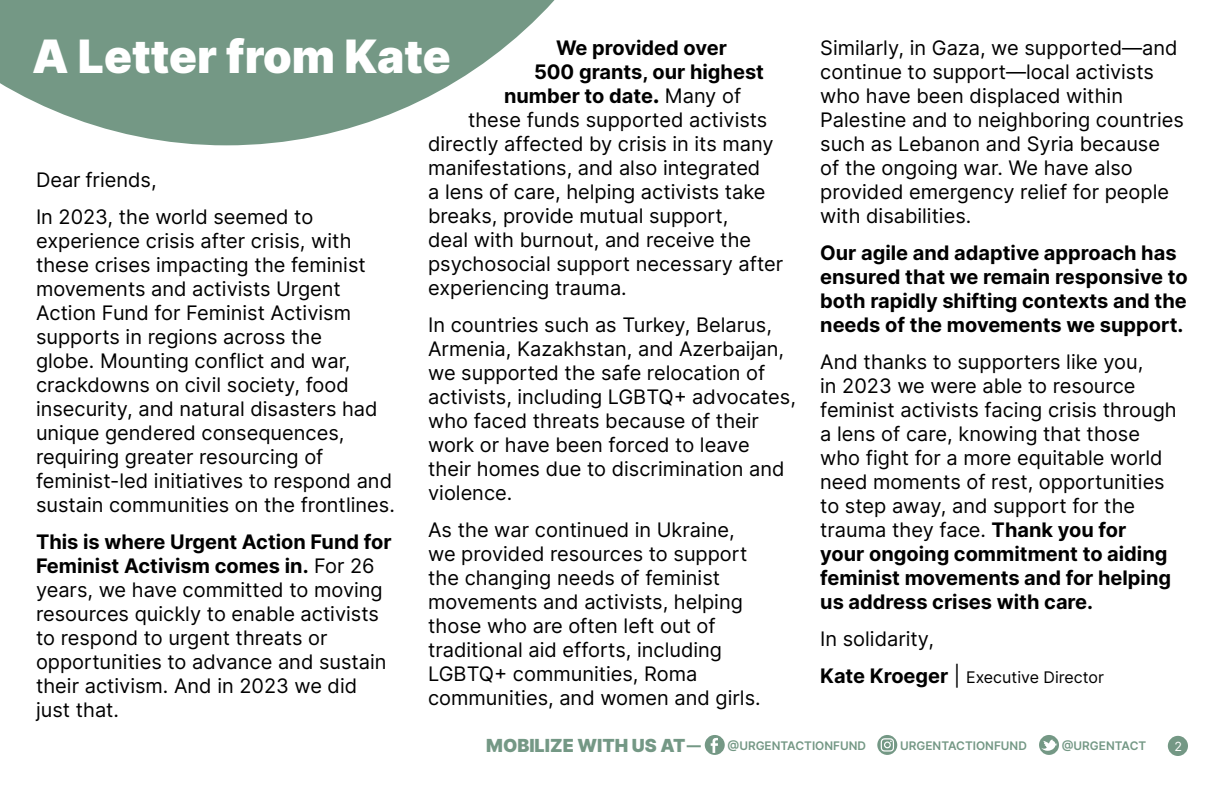
<style>
.page{position:relative;width:1224px;height:792px;background:#fff}
.page>*{position:absolute;margin:0;border:0;box-sizing:border-box;transform-origin:0 0}
.t1{font:900 46px "Inter";color:#fff}
.t2{font:20px/24px "Inter";color:#000}
.t3{font:700 20px/24px "Inter";color:#000}
.t4{font:900 18px "Inter";color:#749885}
.t5{font:16px "Inter";color:#000}
.t6{font:12.6px "Inter";color:#fff}
.t7{font:600 11.8px "Inter";color:#749885}
.s1{font-weight:900}
.s2{font-weight:400}
.s3{font-weight:700}
.s4{font-weight:700;font-size:20px}
.s5{font-size:20px}
</style>
<div class="page">
<div style="left:1168px;top:736px;width:20px;height:20px;background:#749885;border-radius:50%"></div>
<div style="left:705px;top:735px;width:20px;height:20px;background:#749885;border-radius:50%"></div>
<svg style="left:711px;top:738px;width:7px;height:15px"></svg>
<svg style="left:1039px;top:735px;width:20px;height:20px"></svg>
<svg style="left:1041px;top:740px;width:16px;height:11px"></svg>
<svg style="left:687px;top:745px;width:14px;height:2px"></svg>
<svg style="left:877px;top:735px;width:20px;height:20px"></svg>
<svg style="left:881px;top:738px;width:13px;height:14px"></svg>
<svg style="left:0;top:0;width:555px;height:145px;fill:#749885"></svg>
<h1 class="t1" style="left:32px;top:21px;width:420px">A Letter from Kate</h1>
<p class="t3" style="left:556px;top:35px;width:172px">We provided over</p>
<p class="t3" style="left:534px;top:59px;width:232px">500 grants, our highest</p>
<p class="t3" style="left:504px;top:83px;width:239px">number to date<span class="s1">.</span> <span class="s2">Many of</span></p>
<p class="t2" style="left:468px;top:108px;width:301px">these funds supported activists</p>
<p class="t2" style="left:428px;top:132px;width:347px">directly affected by crisis in its many</p>
<p class="t2" style="left:428px;top:156px;width:334px">manifestations, and also integrated</p>
<p class="t2" style="left:428px;top:180px;width:339px">a lens of care, helping activists take</p>
<p class="t2" style="left:428px;top:204px;width:302px">breaks, provide mutual support,</p>
<p class="t2" style="left:428px;top:228px;width:325px">deal with burnout, and receive the</p>
<p class="t2" style="left:428px;top:252px;width:357px">psychosocial support necessary after</p>
<p class="t2" style="left:428px;top:276px;width:200px">experiencing trauma.</p>
<p class="t2" style="left:428px;top:313px;width:369px">In countries such as Turkey, Belarus, Armenia, Kazakhstan, and Azerbaijan, we supported the safe relocation of activists, including LGBTQ+ advocates, who faced threats because of their work or have been forced to leave their homes due to discrimination and violence.</p>
<p class="t2" style="left:428px;top:518px;width:334px">As the war continued in Ukraine, we provided resources to support the changing needs of feminist movements and activists, helping those who are often left out of traditional aid efforts, including<br>LGBTQ+ communities, Roma communities, and women and girls.</p>
<p class="t2" style="left:36px;top:161px;width:279px;line-height:37px">Dear friends,<br>In 2023, the world seemed to</p>
<p class="t2" style="left:36px;top:229px;width:360px">experience crisis after crisis, with these crises impacting the feminist movements and activists Urgent Action Fund for Feminist Activism supports in regions across the<br>globe. Mounting conflict and war, crackdowns on civil society, food insecurity, and natural disasters had unique gendered consequences, requiring greater resourcing of feminist-led initiatives to respond and sustain communities on the frontlines.</p>
<p class="t2" style="left:36px;top:530px;width:357px"><span class="s3">This is where Urgent Action Fund for<br>Feminist Activism comes in.</span> For 26 years, we have committed to moving resources quickly to enable activists to respond to urgent threats or opportunities to advance and sustain their activism. And in 2023 we did just that.</p>
<p class="t2" style="left:820px;top:36px;width:365px">Similarly, in Gaza, we supported—and continue to support—local activists who have been displaced within Palestine and to neighboring countries such as Lebanon and Syria because of the ongoing war. We have also provided emergency relief for people with disabilities.</p>
<p class="t3" style="left:820px;top:240px;width:369px">Our agile and adaptive approach has ensured that we remain responsive to both rapidly shifting contexts and the needs of the movements we support.</p>
<p class="t2" style="left:820px;top:350px;width:358px">And thanks to supporters like you,<br>in 2023 we were able to resource feminist activists facing crisis through a lens of care, knowing that those who fight for a more equitable world need moments of rest, opportunities to step away, and support for the trauma they face. <span class="s3">Thank you for<br>your ongoing commitment to aiding feminist movements and for helping us address crises with care.</span></p>
<p class="t2" style="left:820px;top:627px;width:115px">In solidarity,</p>
<p class="t5" style="left:820px;top:666px;width:285px"><span class="s4">Kate Kroeger</span> <span class="s5">|</span> Executive Director</p>
<p class="t4" style="left:486px;top:732px;width:201px">MOBILIZE WITH US AT</p>
<p class="t7" style="left:728px;top:737px;width:140px">@URGENTACTIONFUND</p>
<p class="t7" style="left:900px;top:737px;width:128px">URGENTACTIONFUND</p>
<p class="t7" style="left:1062px;top:737px;width:86px">@URGENTACT</p>
<p class="t6" style="left:1174px;top:737px;width:9px">2</p>
</div>
